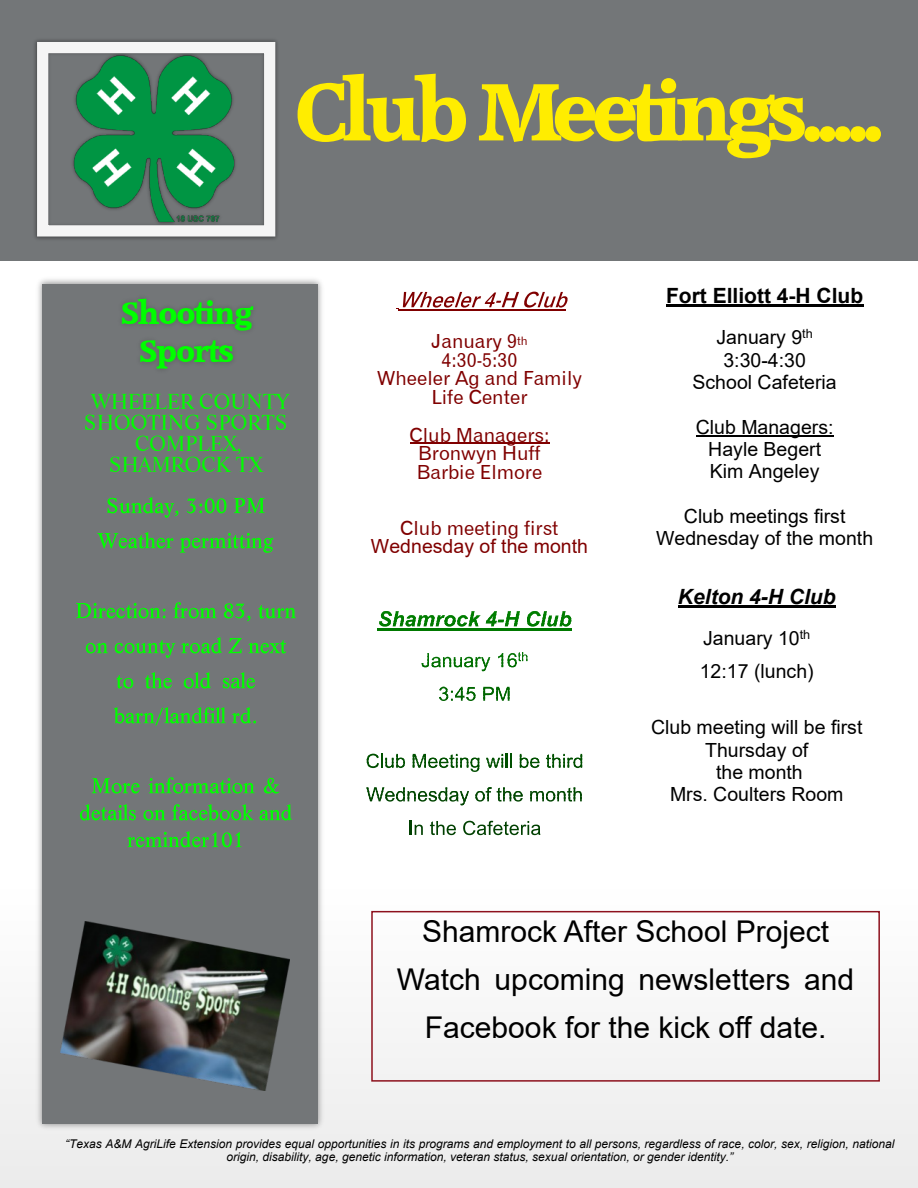
<style>
.page{position:relative;width:918px;height:1188px;background:#fff}
.page>*{position:absolute;margin:0;border:0;box-sizing:border-box;transform-origin:0 0}
.t1{font:78px "Accord SF Bold";letter-spacing:-.075em;color:#ffed00}
.t2{font:30px/48.2px "Arial";color:#000;text-align:center}
.t3{font:30px/38px "Accord SF Bold";letter-spacing:-.035em;color:#0f0;text-align:center}
.t4{font:21px/20.7px "Life BT";letter-spacing:-.02em;color:#0f0;text-align:center}
.t5{font:700 21px "Arial";color:#000}
.t6{font:italic 700 21px "Arial";color:#000}
.t7{font:19.5px/22.4px "Arial";color:#000;text-align:center}
.t8{font:19.5px/18.8px "Gothic 720 BT Roman B";color:#800000;text-align:center}
.t9{font:19.5px "Arial";color:#800000}
.t10{font:italic 12px/13.8px "Arial";color:#000;text-align:center}
</style>
<div class="page">
<div style="left:0;top:254px;width:918px;height:934px;background:linear-gradient(to right,#f1f2f1,#fefefe)"></div>
<div style="left:0;top:0;width:918px;height:261px;background:#737678"></div>
<div style="left:371px;top:911px;width:509px;height:171px;border:2px solid #8d111d"></div>
<img style="left:34px;top:275px;width:293px;height:858px">
<div style="left:43px;top:284px;width:275px;height:840px;background:#737678"></div>
<svg style="left:108px;top:497px;width:70px;height:21px"></svg>
<svg style="left:187px;top:498px;width:39px;height:15px"></svg>
<svg style="left:234px;top:498px;width:30px;height:15px"></svg>
<svg style="left:97px;top:532px;width:76px;height:17px"></svg>
<svg style="left:180px;top:533px;width:93px;height:20px"></svg>
<svg style="left:76px;top:603px;width:89px;height:15px"></svg>
<svg style="left:174px;top:602px;width:42px;height:16px"></svg>
<svg style="left:224px;top:603px;width:26px;height:18px"></svg>
<svg style="left:258px;top:605px;width:38px;height:13px"></svg>
<svg style="left:86px;top:643px;width:22px;height:10px"></svg>
<svg style="left:115px;top:640px;width:60px;height:18px"></svg>
<svg style="left:182px;top:637px;width:40px;height:16px"></svg>
<svg style="left:228px;top:638px;width:14px;height:15px"></svg>
<svg style="left:249px;top:640px;width:37px;height:13px"></svg>
<svg style="left:116px;top:675px;width:17px;height:14px"></svg>
<svg style="left:145px;top:672px;width:27px;height:17px"></svg>
<svg style="left:184px;top:672px;width:27px;height:16px"></svg>
<svg style="left:223px;top:672px;width:32px;height:16px"></svg>
<svg style="left:114px;top:707px;width:112px;height:18px"></svg>
<svg style="left:232px;top:707px;width:24px;height:17px"></svg>
<svg style="left:92px;top:778px;width:48px;height:16px"></svg>
<svg style="left:149px;top:777px;width:106px;height:17px"></svg>
<svg style="left:264px;top:778px;width:16px;height:16px"></svg>
<svg style="left:80px;top:804px;width:56px;height:16px"></svg>
<svg style="left:143px;top:810px;width:22px;height:10px"></svg>
<svg style="left:172px;top:804px;width:81px;height:16px"></svg>
<svg style="left:259px;top:804px;width:33px;height:16px"></svg>
<svg style="left:127px;top:831px;width:114px;height:16px"></svg>
<img style="left:61px;top:921px;width:229px;height:170px">
<img style="left:34px;top:39px;width:244px;height:201px">
<img style="left:73px;top:54px;width:167px;height:171px">
<div style="left:37px;top:42px;width:238px;height:195px;border:11px solid #f5f5f5"></div>
<svg style="left:396px;top:292px;width:172px;height:17px"></svg>
<hr style="left:398px;top:309px;width:168px;height:2px;background:#800000">
<hr style="left:410px;top:443px;width:139px;height:1px;background:#800000">
<hr style="left:666px;top:305px;width:197px;height:2px;background:#000">
<hr style="left:696px;top:435px;width:138px;height:1px;background:#000">
<hr style="left:678px;top:605px;width:158px;height:2px;background:#000">
<svg style="left:379px;top:611px;width:141px;height:16px"></svg>
<svg style="left:527px;top:611px;width:44px;height:16px"></svg>
<hr style="left:378px;top:629px;width:194px;height:2px;background:#007900">
<svg style="left:422px;top:653px;width:68px;height:18px"></svg>
<svg style="left:498px;top:653px;width:4px;height:5px"></svg>
<svg style="left:508px;top:652px;width:19px;height:15px"></svg>
<svg style="left:439px;top:687px;width:37px;height:14px"></svg>
<svg style="left:483px;top:699px;width:11px;height:2px"></svg>
<svg style="left:483px;top:696px;width:11px;height:3px"></svg>
<svg style="left:483px;top:693px;width:11px;height:3px"></svg>
<svg style="left:483px;top:689px;width:11px;height:4px"></svg>
<svg style="left:496px;top:699px;width:14px;height:2px"></svg>
<svg style="left:496px;top:696px;width:14px;height:3px"></svg>
<svg style="left:496px;top:693px;width:14px;height:3px"></svg>
<svg style="left:496px;top:689px;width:14px;height:4px"></svg>
<svg style="left:483px;top:687px;width:27px;height:2px"></svg>
<svg style="left:367px;top:754px;width:38px;height:14px"></svg>
<svg style="left:413px;top:754px;width:66px;height:18px"></svg>
<svg style="left:486px;top:754px;width:26px;height:14px"></svg>
<svg style="left:520px;top:754px;width:19px;height:14px"></svg>
<svg style="left:546px;top:754px;width:36px;height:14px"></svg>
<svg style="left:366px;top:787px;width:103px;height:18px"></svg>
<svg style="left:475px;top:787px;width:48px;height:15px"></svg>
<svg style="left:530px;top:787px;width:52px;height:15px"></svg>
<svg style="left:410px;top:821px;width:13px;height:14px"></svg>
<svg style="left:430px;top:821px;width:26px;height:14px"></svg>
<svg style="left:463px;top:821px;width:78px;height:14px"></svg>
<h1 class="t1" style="left:295px;top:74px;width:591px">Club Meetings.....</h1>
<h2 class="t3" style="left:121px;top:296px;width:133px">Shooting<br>Sports</h2>
<h3 class="t4" style="left:84px;top:394px;width:207px">WHEELER COUNTY<br>SHOOTING SPORTS<br>COMPLEX,<br>SHAMROCK TX</h3>
<h3 class="t8" style="left:377px;top:334px;width:206px">January 9<sup>th<br></sup>4:30-5:30<br>Wheeler Ag and Family<br>Life Center</h3>
<h3 class="t8" style="left:410px;top:427px;width:141px">Club Managers:<br>Bronwyn Huff<br>Barbie Elmore</h3>
<h3 class="t8" style="left:400px;top:521px;width:160px">Club meeting first</h3>
<h3 class="t9" style="left:371px;top:538px;width:219px">Wednesday of the month</h3>
<h3 class="t5" style="left:666px;top:288px;width:199px">Fort Elliott 4-H Club</h3>
<h3 class="t7" style="left:693px;top:328px;width:146px">January 9<sup>th<br></sup>3:30-4:30<br>School Cafeteria</h3>
<h3 class="t7" style="left:696px;top:417px;width:139px">Club Managers:<br>Hayle Begert<br>Kim Angeley</h3>
<h3 class="t7" style="left:656px;top:507px;width:219px">Club meetings first<br>Wednesday of the month</h3>
<h3 class="t6" style="left:678px;top:589px;width:159px">Kelton 4-H Club</h3>
<h3 class="t7" style="left:700px;top:623px;width:115px;line-height:33.6px;text-align:left">January 10<sup>th<br></sup>12:17 (lunch)</h3>
<h3 class="t7" style="left:651px;top:718px;width:213px">Club meeting will be first<br>Thursday of<br>the month<br>Mrs. Coulters Room</h3>
<h2 class="t2" style="left:397px;top:910px;width:459px">Shamrock After School Project<br>Watch upcoming newsletters and<br>Facebook for the kick off date.</h2>
<p class="t10" style="left:65px;top:1137px;width:831px">“Texas A&amp;M AgriLife Extension provides equal opportunities in its programs and employment to all persons, regardless of race, color, sex, religion, national origin, disability, age, genetic information, veteran status, sexual orientation, or gender identity.”</p>
</div>
